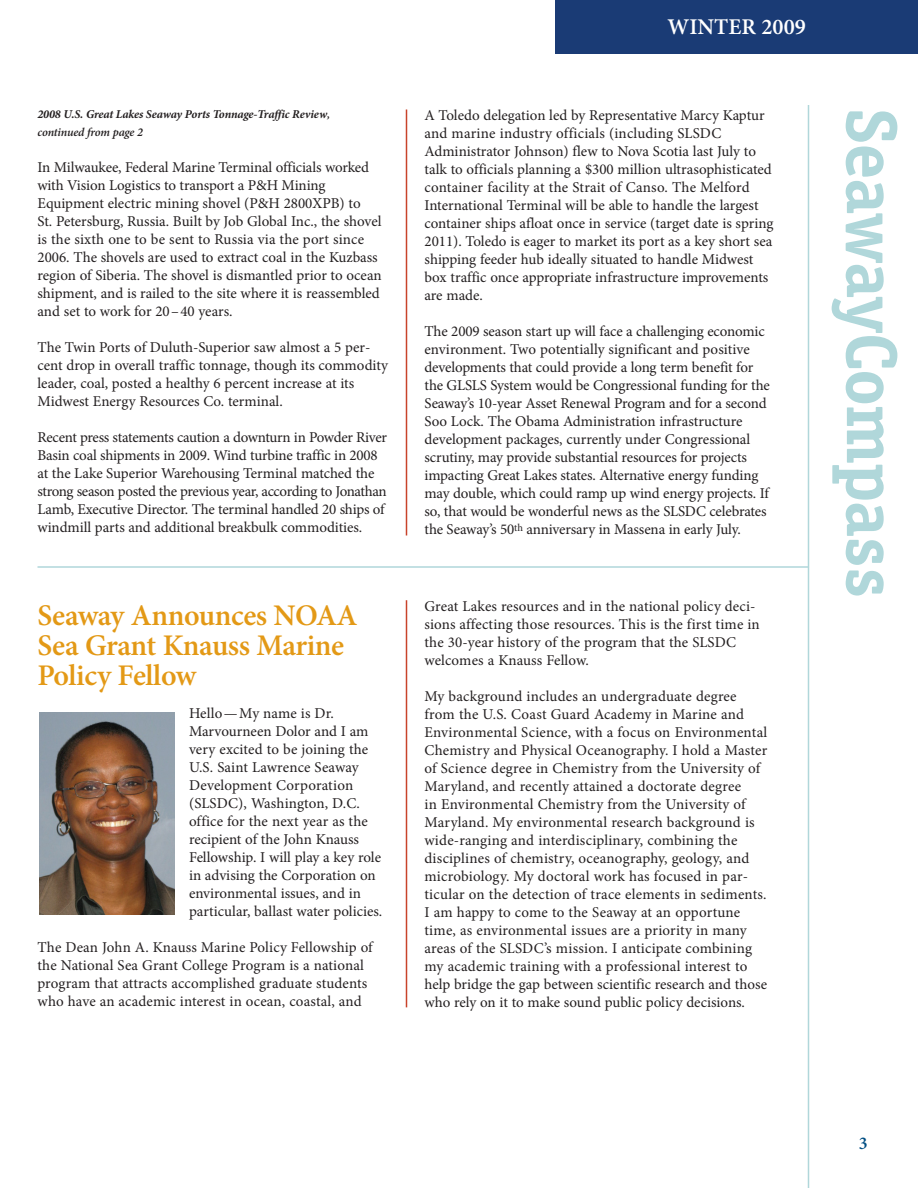
<style>
.page{position:relative;width:918px;height:1188px;background:#fff}
.page>*{position:absolute;margin:0;border:0;box-sizing:border-box;transform-origin:0 0}
.t1{font:700 72px "Officina Serif";letter-spacing:-.02em;color:#b0d7da}
.t2{font:600 30px/30px "Minion Pro";letter-spacing:-.015em;color:#e39916}
.t3{font:600 22.5px "Minion Pro";color:#fff}
.t4{font:600 18px "Minion Pro";color:#004e83}
.t5{font:15px/18px "Minion Pro";color:#231f20}
.t6{font:italic 700 12px/18px "Minion Pro";letter-spacing:-.01em;color:#231f20}
.s1{font-weight:600}
</style>
<div class="page">
<hr style="left:808px;top:105px;width:1px;height:1083px;background:#b0d7da">
<div style="left:555px;top:0;width:363px;height:54px;background:#1a3b75"></div>
<hr style="left:406px;top:110px;width:1px;height:426px;background:#c8432b">
<hr style="left:38px;top:566px;width:771px;height:2px;background:#b0d7da">
<hr style="left:406px;top:600px;width:1px;height:407px;background:#c8432b">
<img style="left:39px;top:712px;width:135px;height:203px">
<p class="t6" style="left:38px;top:106px;width:294px">2008 U.S. Great Lakes Seaway Ports Tonnage-Traffic Review<span class="s1">, continued from page 2</span></p>
<p class="t5" style="left:38px;top:159px;width:346px">In Milwaukee, Federal Marine Terminal officials worked with Vision Logistics to transport a P&amp;H Mining Equipment electric mining shovel (P&amp;H 2800XPB) to<br>St. Petersburg, Russia. Built by Job Global Inc., the shovel is the sixth one to be sent to Russia via the port since 2006. The shovels are used to extract coal in the Kuzbass region of Siberia. The shovel is dismantled prior to ocean shipment, and is railed to the site where it is reassembled and set to work for 20–40 years.</p>
<p class="t5" style="left:38px;top:339px;width:352px">The Twin Ports of Duluth-Superior saw almost a 5 per&shy;cent drop in overall traffic tonnage, though its commodity leader, coal, posted a healthy 6 percent increase at its Midwest Energy Resources Co. terminal.</p>
<p class="t5" style="left:38px;top:429px;width:351px">Recent press statements caution a downturn in Powder River Basin coal shipments in 2009. Wind turbine traffic in 2008 at the Lake Superior Warehousing Terminal matched the strong season posted the previous year, according to Jonathan Lamb, Executive Director. The terminal handled 20 ships of windmill parts and additional breakbulk commodities.</p>
<h2 class="t2" style="left:38px;top:603px;width:322px">Seaway Announces NOAA<br>Sea Grant Knauss Marine<br>Policy Fellow</h2>
<p class="t5" style="left:189px;top:705px;width:195px">Hello—My name is Dr.<br>Marvourneen Dolor and I am very excited to be joining the<br>U.S. Saint Lawrence Seaway<br>Development Corporation (SLSDC), Washington, D.C. office for the next year as the recipient of the John Knauss<br>Fellowship. I will play a key role in advising the Corporation on environmental issues, and in particular, ballast water policies.</p>
<p class="t5" style="left:37px;top:939px;width:337px">The Dean John A. Knauss Marine Policy Fellowship of the National Sea Grant College Program is a national program that attracts accomplished graduate students who have an academic interest in ocean, coastal, and</p>
<h3 class="t3" style="left:668px;top:18px;width:140px">WINTER 2009</h3>
<p class="t5" style="left:424px;top:108px;width:351px">A Toledo delegation led by Representative Marcy Kaptur and marine industry officials (including SLSDC Administrator Johnson) flew to Nova Scotia last July to talk to officials planning a $300 million ultrasophisticated container facility at the Strait of Canso. The Melford International Terminal will be able to handle the largest container ships afloat once in service (target date is spring 2011). Toledo is eager to market its port as a key short sea shipping feeder hub ideally situated to handle Midwest box traffic once appropriate infrastructure improvements are made.</p>
<p class="t5" style="left:424px;top:324px;width:347px">The 2009 season start up will face a challenging economic environment. Two potentially significant and positive developments that could provide a long term benefit for the GLSLS System would be Congressional funding for the Seaway’s 10-year Asset Renewal Program and for a second Soo Lock. The Obama Administration infrastructure development packages, currently under Congressional scrutiny, may provide substantial resources for projects impacting Great Lakes states. Alternative energy funding may double, which could ramp up wind energy projects. If so, that would be wonderful news as the SLSDC celebrates the Seaway’s 50<sup>th</sup> anniversary in Massena in early July.</p>
<p class="t5" style="left:424px;top:599px;width:337px">Great Lakes resources and in the national policy deci&shy;sions affecting those resources. This is the first time in the 30-year history of the program that the SLSDC welcomes a Knauss Fellow.</p>
<p class="t5" style="left:424px;top:689px;width:344px">My background includes an undergraduate degree from the U.S. Coast Guard Academy in Marine and Environmental Science, with a focus on Environmental Chemistry and Physical Oceanography. I hold a Master of Science degree in Chemistry from the University of Maryland, and recently attained a doctorate degree<br>in Environmental Chemistry from the University of Maryland. My environmental research background is wide-ranging and interdisciplinary, combining the disciplines of chemistry, oceanography, geology, and microbiology. My doctoral work has focused in par&shy;ticular on the detection of trace elements in sediments.<br>I am happy to come to the Seaway at an opportune time, as environmental issues are a priority in many areas of the SLSDC’s mission. I anticipate combining my academic training with a professional interest to help bridge the gap between scientific research and those who rely on it to make sound public policy decisions.</p>
<h1 class="t1" style="left:899px;top:108px;width:492px;rotate:90deg">SeawayCompass</h1>
<p class="t4" style="left:859px;top:1136px;width:10px">3</p>
</div>
